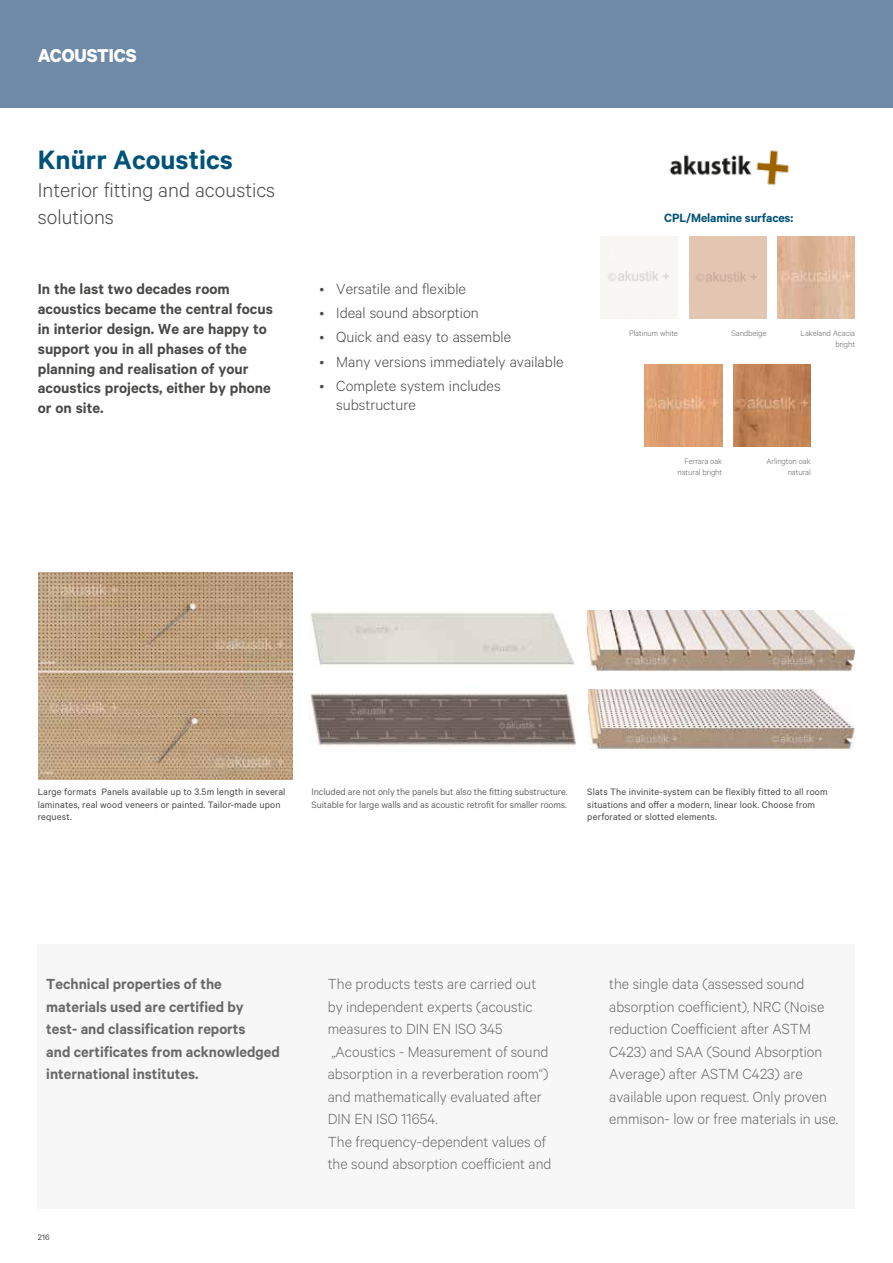
<style>
.page{position:relative;width:893px;height:1263px;background:#fff}
.page>*{position:absolute;margin:0;border:0;box-sizing:border-box;transform-origin:0 0}
.t1{font:600 30px "Calibre";color:#005277}
.t2{font:300 22.5px/27px "Calibre";color:#494948}
.t3{font:700 21px "Calibre";letter-spacing:-.005em;color:#fff;scale:.95 1}
.t4{font:300 16.5px/22.5px "Calibre";color:#6a6969}
.t5{font:600 16.5px/19.8px "Calibre";color:#494948}
.t6{font:600 16.5px/22.5px "Calibre";color:#6a6969}
.t7{font:300 16.5px/24px "Calibre";color:#494948}
.t8{font:600 13.5px "Calibre";letter-spacing:-.01em;color:#005277}
.t9{font:10.5px/12.6px "Calibre";letter-spacing:.015em;color:#494948}
.t10{font:10.5px/12.6px "Calibre";letter-spacing:-.01em;color:#6a6969}
.t11{font:300 9px/10.8px "Calibre";letter-spacing:-.01em;color:#6a6969;text-align:right}
.t12{font:9px "Calibre";color:#494948}
</style>
<div class="page">
<div style="left:0;top:0;width:893px;height:108px;background:#6e8aa7"></div>
<div style="left:38px;top:944px;width:817px;height:265px;background:#f7f7f7"></div>
<img style="left:669px;top:150px;width:120px;height:36px">
<div style="left:601px;top:237px;width:77px;height:81px;background:#f8f6f3"></div>
<div style="left:689px;top:237px;width:77px;height:81px;background:#e3c6b2"></div>
<img style="left:778px;top:237px;width:77px;height:81px">
<img style="left:645px;top:365px;width:77px;height:81px">
<img style="left:733px;top:365px;width:78px;height:81px">
<img style="left:38px;top:573px;width:254px;height:206px">
<img style="left:309px;top:612px;width:266px;height:53px">
<img style="left:309px;top:693px;width:267px;height:53px">
<img style="left:587px;top:611px;width:268px;height:61px">
<img style="left:589px;top:689px;width:266px;height:61px">
<p class="t3" style="left:38px;top:43px;width:105px">ACOUSTICS</p>
<h1 class="t1" style="left:38px;top:141px;width:197px">Knürr Acoustics</h1>
<h2 class="t2" style="left:38px;top:176px;width:239px">Interior fitting and acoustics solutions</h2>
<p class="t5" style="left:38px;top:279px;width:237px">In the last two decades room acoustics became the central focus in interior design. We are happy to support you in all phases of the planning and realisation of your acoustics projects, either by phone or on site.</p>
<p class="t7" style="left:336px;top:276px;width:229px">Versatile and flexible<br>Ideal sound absorption<br>Quick and easy to assemble<br>Many versions immediately available<br>Complete system includes</p>
<p class="t7" style="left:336px;top:392px;width:81px">substructure</p>
<p class="t8" style="left:664px;top:209px;width:131px">CPL/Melamine surfaces:</p>
<p class="t11" style="left:629px;top:328px;width:51px">Platinum white</p>
<p class="t11" style="left:731px;top:328px;width:37px">Sandbeige</p>
<p class="t11" style="left:801px;top:328px;width:56px">Lakeland Acacia bright</p>
<p class="t11" style="left:677px;top:455px;width:46px">Ferrara oak natural bright</p>
<p class="t11" style="left:766px;top:455px;width:46px">Arlington oak natural</p>
<p class="t9" style="left:38px;top:785px;width:249px">Large formats Panels available up to 3.5m length in several laminates, real wood veneers or painted. Tailor-made upon request.</p>
<p class="t9" style="left:587px;top:785px;width:242px">Slats The invinite-system can be flexibly fitted to all room situations and offer a modern, linear look. Choose from perforated or slotted elements.</p>
<p class="t10" style="left:312px;top:785px;width:258px">Included are not only the panels but also the fitting substructure.<br>Suitable for large walls and as acoustic retrofit for smaller rooms.</p>
<p class="t6" style="left:46px;top:972px;width:235px">Technical properties of the materials used are certified by<br>test- and classification reports<br>and certificates from acknowledged international institutes.</p>
<p class="t12" style="left:38px;top:1232px;width:13px">216</p>
<p class="t4" style="left:328px;top:972px;width:225px">The products tests are carried out by independent experts (acoustic measures to DIN EN ISO 345 „Acoustics - Measurement of sound absorption in a reverberation room“) and mathematically evaluated after<br>DIN EN ISO 11654.<br>The frequency-dependent values of the sound absorption coefficient and</p>
<p class="t4" style="left:609px;top:972px;width:230px">the single data (assessed sound absorption coefficient), NRC (Noise reduction Coefficient after ASTM C423) and SAA (Sound Absorption Average) after ASTM C423) are available upon request. Only proven emmison- low or free materials in use.</p>
</div>
